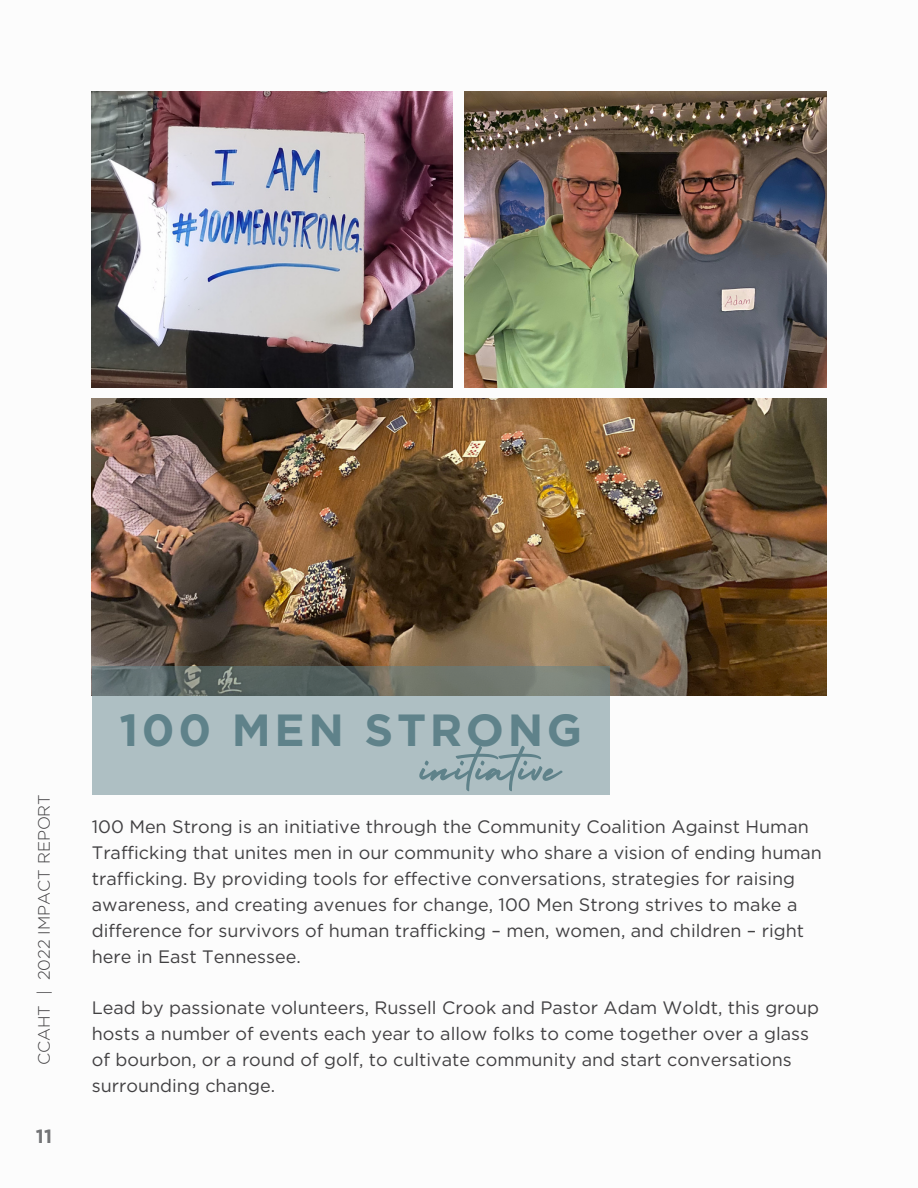
<style>
.page{position:relative;width:918px;height:1188px;background:#fff}
.page>*{position:absolute;margin:0;border:0;box-sizing:border-box;transform-origin:0 0}
.t1{font:55.35px "Holiday";letter-spacing:.02em;color:#5f828a}
.t2{font:700 45px "Gotham";letter-spacing:.08em;color:#5f828a}
.t3{font:700 19.2px "Gotham";color:#737476}
.t4{font:18px/25.8px "Gotham";color:#414042}
.t5{font:300 16.5px "Gotham";color:#414042}
</style>
<div class="page">
<img style="left:92px;top:92px;width:361px;height:296px">
<img style="left:464px;top:92px;width:362px;height:296px">
<img style="left:92px;top:399px;width:734px;height:296px">
<svg style="left:92px;top:666px;width:518px;height:129px;background:#9dacae"></svg>
<p class="t5" style="left:35px;top:1065px;width:273px;rotate:-90deg">CCAHT | 2022 IMPACT REPORT</p>
<p class="t3" style="left:36px;top:1125px;width:18px">11</p>
<p class="t2" style="left:119px;top:704px;width:464px">100 MEN STRONG</p>
<p class="t1" style="left:422px;top:725px;width:140px">initiative</p>
<p class="t4" style="left:92px;top:814px;width:732px">100 Men Strong is an initiative through the Community Coalition Against Human Trafficking that unites men in our community who share a vision of ending human trafficking. By providing tools for effective conversations, strategies for raising awareness, and creating avenues for change, 100 Men Strong strives to make a difference for survivors of human trafficking – men, women, and children – right here in East Tennessee.</p>
<p class="t4" style="left:92px;top:995px;width:729px">Lead by passionate volunteers, Russell Crook and Pastor Adam Woldt, this group hosts a number of events each year to allow folks to come together over a glass of bourbon, or a round of golf, to cultivate community and start conversations surrounding change.</p>
</div>
